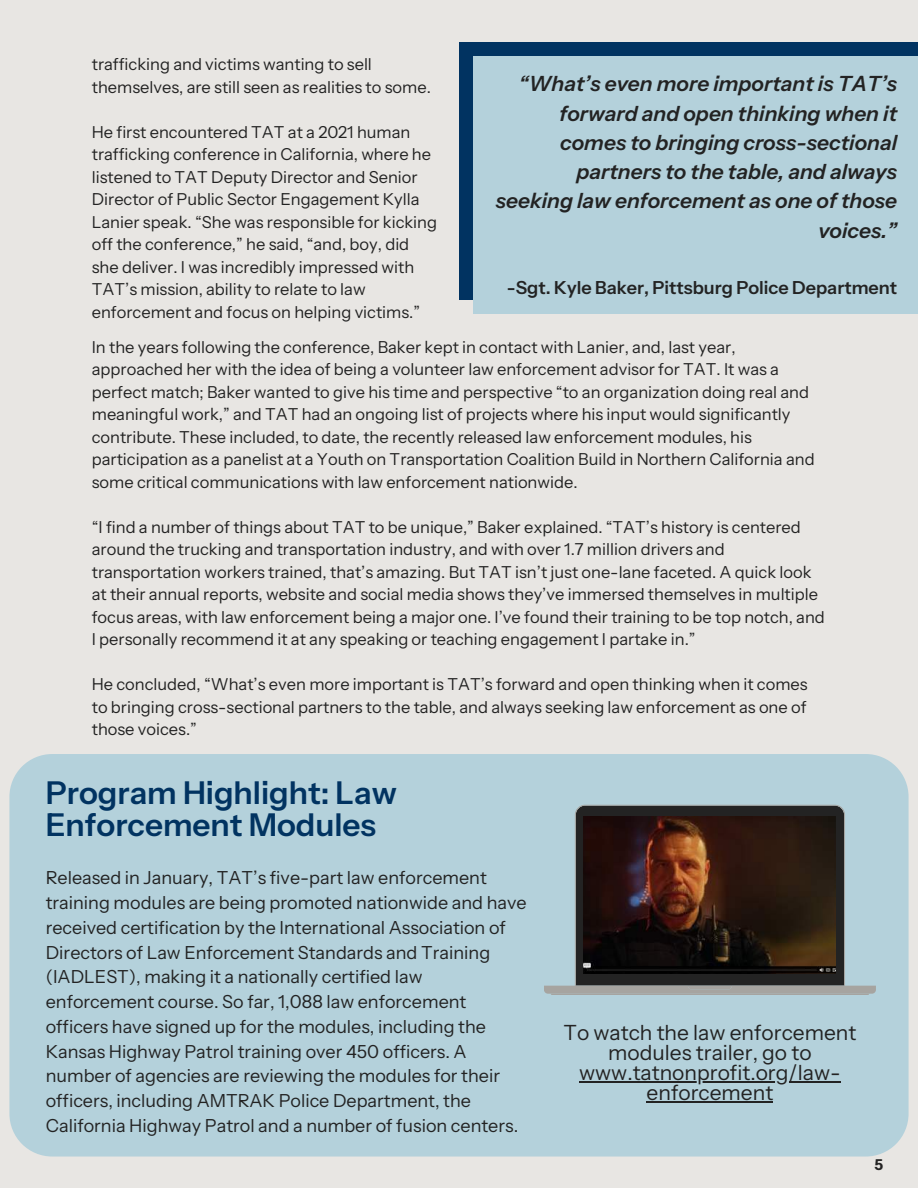
<style>
.page{position:relative;width:918px;height:1188px;background:#e8e6e3}
.page>*{position:absolute;margin:0;border:0;box-sizing:border-box;transform-origin:0 0}
.t1{font:600 31.5px/31.5px "Instrument Sans";color:#013361}
.t2{font:italic 600 21px/29.2px "Instrument Sans";color:#232323;text-align:right}
.t3{font:21px/20.2px "Instrument Sans";color:#232323;text-align:center}
.t4{font:18px/24.8px "Instrument Sans";color:#232323}
.t5{font:600 18px "Instrument Sans";color:#232323}
.t6{font:16.5px/22.5px "Instrument Sans";color:#232323}
.t7{font:700 15px "Instrument Sans";color:#232323}
</style>
<div class="page">
<div style="left:459px;top:43px;width:459px;height:256px;background:#013361"></div>
<div style="left:473px;top:57px;width:445px;height:256px;background:#b4d1db"></div>
<div style="left:9px;top:754px;width:900px;height:403px;background:#b4d1db"></div>
<svg style="left:544px;top:805px;width:332px;height:189px;background:#79898e"></svg>
<svg style="left:551px;top:986px;width:318px;height:9px;background:#a6a5a1"></svg>
<img style="left:584px;top:816px;width:252px;height:158px">
<hr style="left:579px;top:1081px;width:262px;height:1px;background:#232323">
<hr style="left:647px;top:1101px;width:126px;height:2px;background:#232323">
<p class="t6" style="left:92px;top:53px;width:341px">trafficking and victims wanting to sell themselves, are still seen as realities to some.</p>
<p class="t6" style="left:92px;top:121px;width:347px">He first encountered TAT at a 2021 human trafficking conference in California, where he listened to TAT Deputy Director and Senior Director of Public Sector Engagement Kylla Lanier speak. &lt;She was responsible for kicking off the conference,= he said, &lt;and, boy, did she deliver. I was incredibly impressed with TAT’s mission, ability to relate to law enforcement and focus on helping victims.=</p>
<p class="t2" style="left:496px;top:70px;width:403px">&lt;What’s even more important is TAT’s forward and open thinking when it comes to bringing cross-sectional partners to the table, and always seeking law enforcement as one of those voices.=</p>
<p class="t5" style="left:507px;top:276px;width:392px">-Sgt. Kyle Baker, Pittsburg Police Department</p>
<p class="t6" style="left:92px;top:336px;width:724px">In the years following the conference, Baker kept in contact with Lanier, and, last year, approached her with the idea of being a volunteer law enforcement advisor for TAT. It was a perfect match; Baker wanted to give his time and perspective &lt;to an organization doing real and meaningful work,= and TAT had an ongoing list of projects where his input would significantly contribute. These included, to date, the recently released law enforcement modules, his participation as a panelist at a Youth on Transportation Coalition Build in Northern California and some critical communications with law enforcement nationwide.</p>
<p class="t6" style="left:92px;top:516px;width:735px">&lt;I find a number of things about TAT to be unique,= Baker explained. &lt;TAT’s history is centered around the trucking and transportation industry, and with over 1.7 million drivers and transportation workers trained, that’s amazing. But TAT isn’t just one-lane faceted. A quick look at their annual reports, website and social media shows they’ve immersed themselves in multiple focus areas, with law enforcement being a major one. I’ve found their training to be top notch, and I personally recommend it at any speaking or teaching engagement I partake in.=</p>
<p class="t6" style="left:92px;top:673px;width:717px;text-align:justify">He concluded, &lt;What’s even more important is TAT’s forward and open thinking when it comes to bringing cross-sectional partners to the table, and always seeking law enforcement as one of those voices.=</p>
<h1 class="t1" style="left:46px;top:778px;width:353px">Program Highlight: Law<br>Enforcement Modules</h1>
<p class="t4" style="left:46px;top:866px;width:482px">Released in January, TAT’s five-part law enforcement training modules are being promoted nationwide and have received certification by the International Association of Directors of Law Enforcement Standards and Training (IADLEST), making it a nationally certified law enforcement course. So far, 1,088 law enforcement officers have signed up for the modules, including the Kansas Highway Patrol training over 450 officers. A number of agencies are reviewing the modules for their officers, including AMTRAK Police Department, the California Highway Patrol and a number of fusion centers.</p>
<p class="t3" style="left:563px;top:1022px;width:294px">To watch the law enforcement modules trailer, go to www.tatnonprofit.org/law&shy;enforcement</p>
<p class="t7" style="left:875px;top:1155px;width:10px">5</p>
</div>
